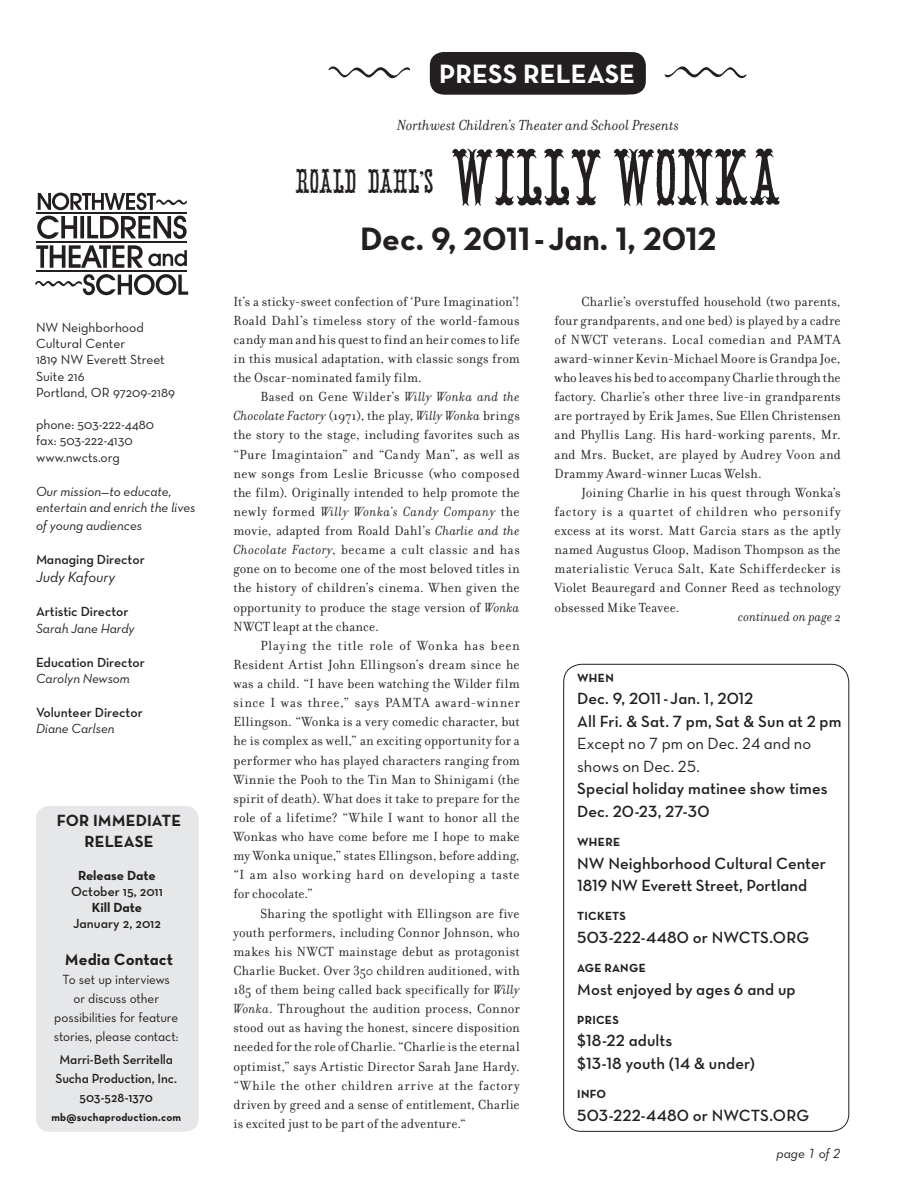
<style>
.page{position:relative;width:918px;height:1188px;background:#fff}
.page>*{position:absolute;margin:0;border:0;box-sizing:border-box;transform-origin:0 0}
.Run_Date{font:70.5px "Armenian Circus";letter-spacing:-.01em;color:#231f20}
.Run_Date-2{font:33px "Neutra Text Bold Alt";color:#231f20}
.Run_Date-3{font:30px "Armenian Circus";letter-spacing:-.01em;color:#231f20}
.document_type{font:27px "Neutra Text Demi Italic Alt";color:#fff}
.document_type-2{font:27px "Neutra Text Bold Alt";color:#fff}
.facts{font:16.5px/22.5px "Neutra Text Demi Alt";letter-spacing:.005em;color:#231f20}
.Fact_Titles{font:16.5px/22.5px "Neutra Text Demi Alt";letter-spacing:.005em;color:#231f20}
.Title_Pull-Out_PR{font:16.5px/20.7px "Neutra Text Bold Alt";letter-spacing:.005em;color:#231f20;text-align:center}
.title_2nd_line{font:italic 15.75px "Filosofia";letter-spacing:.005em;color:#231f20}
.t1{font:15px "Neutra Text TF Book Italic Alt";color:#231f20}
.Notes_Body_sm{font:14.25px/19.2px "Filosofia";letter-spacing:.015em;color:#231f20;text-align:justify}
.Notes_Body_sm-2{font:italic 14.25px "Filosofia";letter-spacing:.01em;color:#231f20}
.address{font:13.5px "Neutra Text Exp Book Alt";color:#231f20}
.Body_Call-Out_PR{font:13.5px/19.2px "Neutra Text Exp Book Alt";letter-spacing:-.005em;color:#231f20;text-align:center}
.mission{font:13.5px/16.2px "Neutra Text TF Book Italic Alt";color:#231f20}
.job_title{font:13.5px "Neutra Text Exp Demi Alt";color:#231f20}
.Body_Call-Out_PR-2{font:13.5px/19.2px "Neutra Text Exp Demi Alt";letter-spacing:-.01em;color:#231f20;text-align:center}
.name{font:13.5px "Neutra Text TF Book Italic Alt";color:#231f20}
.release_kill_dates{font:13.5px "Neutra Text Exp Demi Alt";color:#231f20}
.release_bold{font:13.5px "Neutra Text Bold Alt";color:#231f20}
.Fact_Titles-2{font:12px "Neutra Text Bold Alt";letter-spacing:.025em;color:#231f20}
.Body_Call-Out_PR-3{font:11.25px "Neutra Text Bold Alt";letter-spacing:.015em;color:#231f20}
.s1{font-family:"Mardi Gras"}
.s2{font-style:italic}
.s3{font-family:"Neutra Text TF Book Alt"}
</style>
<div class="page">
<div style="left:430px;top:52px;width:216px;height:42px;background:#231f20;border-radius:14px"></div>
<hr style="left:36px;top:270px;width:151px;height:1px;background:#231f20">
<hr style="left:36px;top:241px;width:151px;height:1px;background:#231f20">
<hr style="left:36px;top:213px;width:151px;height:1px;background:#231f20">
<svg style="left:37px;top:216px;width:150px;height:23px"></svg>
<svg style="left:36px;top:245px;width:151px;height:23px"></svg>
<svg style="left:35px;top:274px;width:153px;height:21px"></svg>
<svg style="left:38px;top:193px;width:149px;height:17px"></svg>
<svg style="left:328px;top:66px;width:83px;height:13px"></svg>
<svg style="left:664px;top:66px;width:83px;height:13px"></svg>
<div style="left:36px;top:806px;width:163px;height:326px;background:#e6e7e9;border-radius:14px"></div>
<div style="left:563px;top:664px;width:286px;height:468px;border:1px solid #231f20;border-radius:18px"></div>
<p class="address" style="left:36px;top:319px;width:109px">NW Neighborhood</p>
<p class="address" style="left:36px;top:335px;width:91px">Cultural Center</p>
<p class="address" style="left:36px;top:351px;width:130px">1819 NW Everett Street</p>
<p class="address" style="left:36px;top:368px;width:50px">Suite 216</p>
<p class="address" style="left:36px;top:384px;width:141px">Portland, OR 97209-2189</p>
<p class="address" style="left:36px;top:416px;width:120px">phone: 503-222-4480</p>
<p class="address" style="left:36px;top:432px;width:98px">fax: 503-222-4130</p>
<p class="address" style="left:36px;top:449px;width:85px">www.nwcts.org</p>
<p class="mission" style="left:36px;top:483px;width:161px">Our mission—to educate, entertain and enrich the lives</p>
<p class="mission" style="left:36px;top:517px;width:108px">of young audiences</p>
<p class="job_title" style="left:36px;top:551px;width:110px">Managing Director</p>
<p class="t1" style="left:36px;top:568px;width:81px">Judy Kafoury</p>
<p class="job_title" style="left:36px;top:603px;width:94px">Artistic Director</p>
<p class="name" style="left:36px;top:620px;width:100px">Sarah Jane Hardy</p>
<p class="job_title" style="left:36px;top:654px;width:110px">Education Director</p>
<p class="name" style="left:36px;top:670px;width:95px">Carolyn Newsom</p>
<p class="job_title" style="left:36px;top:704px;width:108px">Volunteer Director</p>
<p class="name" style="left:36px;top:721px;width:80px">Diane Carlsen</p>
<p class="Title_Pull-Out_PR" style="left:57px;top:810px;width:126px">FOR IMMEDIATE<br>RELEASE</p>
<p class="release_bold" style="left:78px;top:867px;width:79px">Release Date</p>
<p class="release_kill_dates" style="left:71px;top:883px;width:93px">October 15, 2011</p>
<p class="release_bold" style="left:92px;top:899px;width:52px">Kill Date</p>
<p class="release_kill_dates" style="left:73px;top:915px;width:89px">January 2, 2012</p>
<p class="Title_Pull-Out_PR" style="left:65px;top:949px;width:110px">Media Contact</p>
<p class="Body_Call-Out_PR" style="left:54px;top:970px;width:126px">To set up interviews<br>or discuss other possibilities for feature stories, please contact:</p>
<p class="Body_Call-Out_PR-2" style="left:56px;top:1049px;width:123px">Marri-Beth Serritella<br>Sucha Production, Inc.<br>503-528-1370</p>
<p class="Body_Call-Out_PR-3" style="left:51px;top:1110px;width:131px">mb@suchaproduction.com</p>
<p class="document_type" style="left:463px;top:54px;width:150px">press release</p>
<p class="document_type-2" style="left:439px;top:57px;width:198px">PRESS RELEASE</p>
<p class="title_2nd_line" style="left:397px;top:117px;width:283px">Northwest Children’s Theater and School Presents</p>
<p class="Run_Date-3" style="left:295px;top:165px;width:140px">Roald DAHL<span class="s1">’</span>S</p>
<p class="Run_Date" style="left:451px;top:140px;width:332px">WILLY WONKA</p>
<p class="Run_Date-2" style="left:360px;top:218px;width:358px">Dec. 9, 2011- Jan. 1, 2012</p>
<p class="Notes_Body_sm" style="left:234px;top:292px;width:288px">It’s a sticky-sweet confection of ‘Pure Imagination’!<br>Roald Dahl’s timeless story of the world-famous candy man and his quest to find an heir comes to life in this musical adaptation, with classic songs from the Oscar-nominated family film.</p>
<p class="Notes_Body_sm" style="left:234px;top:387px;width:288px;text-indent:27px">Based on Gene Wilder’s <span class="s2">Willy Wonka and the Chocolate Factory</span> (1971), the play, <span class="s2">Willy Wonka</span> brings the story to the stage, including favorites such as “Pure Imagintaion” and “Candy Man”, as well as new songs from Leslie Bricusse (who composed the film). Originally intended to help promote the newly formed <span class="s2">Willy Wonka’s Candy Company</span> the movie, adapted from Roald Dahl’s <span class="s2">Charlie and the Chocolate Factory</span>, became a cult classic and has gone on to become one of the most beloved titles in the history of children’s cinema. When given the opportunity to produce the stage version of <span class="s2">Wonka </span>NWCT leapt at the chance.</p>
<p class="Notes_Body_sm" style="left:234px;top:636px;width:288px;text-indent:27px">Playing the title role of Wonka has been Resident Artist John Ellingson’s dream since he was a child. “I have been watching the Wilder film since I was three,” says PAMTA award-winner Ellingson. “Wonka is a very comedic character, but he is complex as well,” an exciting opportunity for a performer who has played characters ranging from Winnie the Pooh to the Tin Man to Shinigami (the spirit of death). What does it take to prepare for the role of a lifetime? “While I want to honor all the Wonkas who have come before me I hope to make my Wonka unique,” states Ellingson, before adding, “I am also working hard on developing a taste for chocolate.”</p>
<p class="Notes_Body_sm" style="left:234px;top:904px;width:288px;text-indent:27px">Sharing the spotlight with Ellingson are five youth performers, including Connor Johnson, who makes his NWCT mainstage debut as protagonist Charlie Bucket. Over 350 children auditioned, with 185 of them being called back specifically for <span class="s2">Willy Wonka</span>. Throughout the audition process, Connor stood out as having the honest, sincere disposition needed for the role of Charlie. “Charlie is the eternal optimist,” says Artistic Director Sarah Jane Hardy. “While the other children arrive at the factory driven by greed and a sense of entitlement, Charlie is excited just to be part of the adventure.“</p>
<p class="Notes_Body_sm" style="left:555px;top:292px;width:288px;text-indent:27px">Charlie’s overstuffed household (two parents, four grandparents, and one bed) is played by a cadre of NWCT veterans. Local comedian and PAMTA award-winner Kevin-Michael Moore is Grandpa Joe, who leaves his bed to accompany Charlie through the factory. Charlie’s other three live-in grandparents are portrayed by Erik James, Sue Ellen Christensen and Phyllis Lang. His hard-working parents, Mr. and Mrs. Bucket, are played by Audrey Voon and Drammy Award-winner Lucas Welsh.</p>
<p class="Notes_Body_sm" style="left:555px;top:483px;width:288px;text-indent:27px">Joining Charlie in his quest through Wonka’s factory is a quartet of children who personify excess at its worst. Matt Garcia stars as the aptly named Augustus Gloop, Madison Thompson as the materialistic Veruca Salt, Kate Schifferdecker is Violet Beauregard and Conner Reed as technology obsessed Mike Teavee.</p>
<p class="Notes_Body_sm-2" style="left:738px;top:609px;width:104px">continued on page 2</p>
<p class="Fact_Titles-2" style="left:577px;top:670px;width:38px">WHEN</p>
<p class="Fact_Titles" style="left:577px;top:687px;width:266px">Dec. 9, 2011- Jan. 1, 2012<br>All Fri. &amp; Sat. 7 pm, Sat &amp; Sun at 2 pm<br><span class="s3">Except no 7 pm on Dec. 24 and no shows on Dec. 25.</span></p>
<p class="facts" style="left:577px;top:777px;width:252px">Special holiday matinee show times<br>Dec. 20-23, 27-30</p>
<p class="Fact_Titles-2" style="left:577px;top:835px;width:44px">WHERE</p>
<p class="facts" style="left:577px;top:852px;width:250px">NW Neighborhood Cultural Center<br>1819 NW Everett Street, Portland</p>
<p class="Fact_Titles-2" style="left:577px;top:909px;width:50px">TICKETS</p>
<p class="facts" style="left:577px;top:926px;width:233px">503-222-4480 or NWCTS.ORG</p>
<p class="Fact_Titles-2" style="left:577px;top:961px;width:70px">AGE RANGE</p>
<p class="facts" style="left:577px;top:978px;width:220px">Most enjoyed by ages 6 and up</p>
<p class="Fact_Titles-2" style="left:577px;top:1012px;width:43px">PRICES</p>
<p class="facts" style="left:577px;top:1029px;width:179px">$18-22 adults<br>$13-18 youth (14 &amp; under)</p>
<p class="Fact_Titles-2" style="left:577px;top:1087px;width:30px">INFO</p>
<p class="facts" style="left:577px;top:1104px;width:233px">503-222-4480 or NWCTS.ORG</p>
<p class="mission" style="left:777px;top:1145px;width:66px">page 1 of 2</p>
</div>
